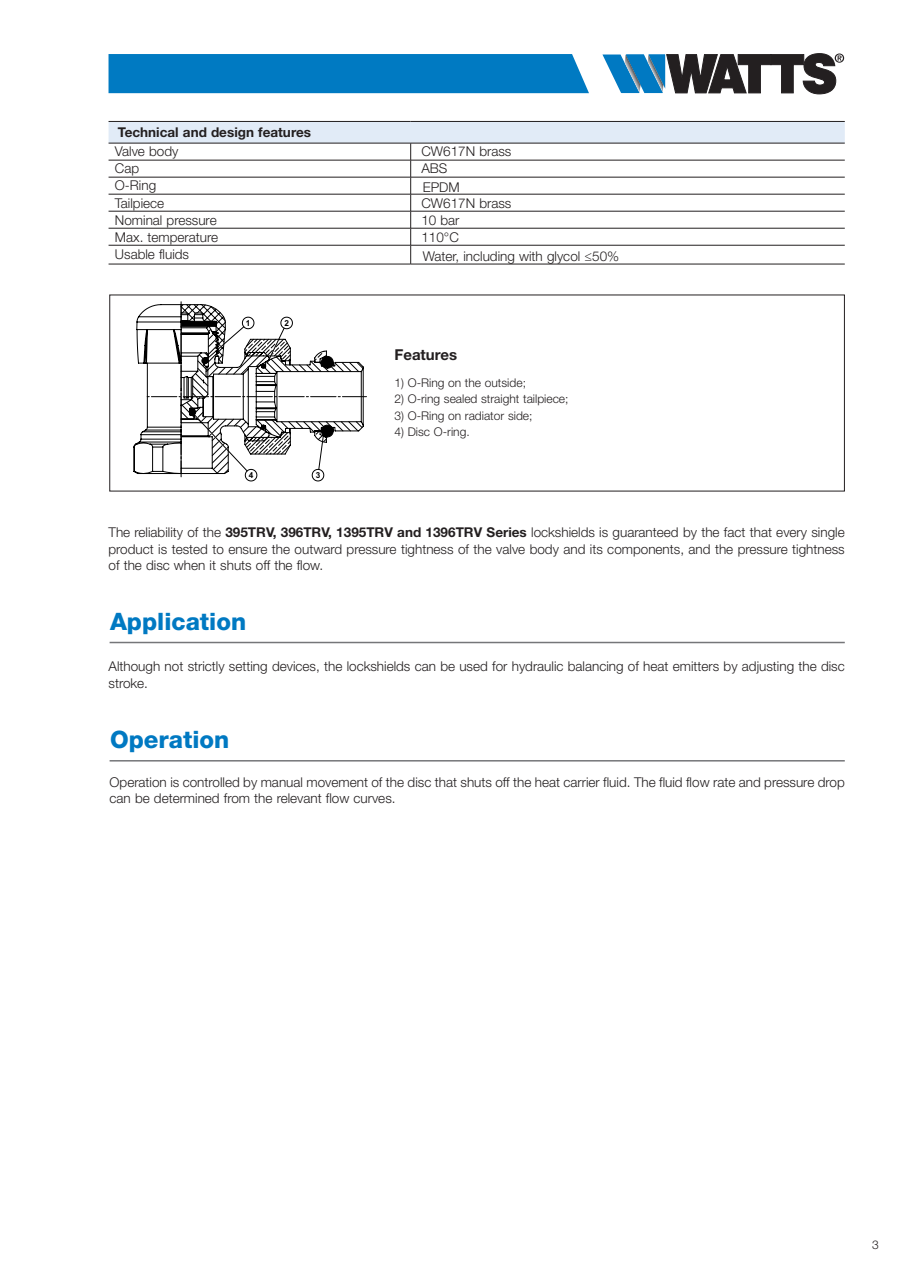
<style>
.page{position:relative;width:898px;height:1268px;background:#fff}
.page>*{position:absolute;margin:0;border:0;box-sizing:border-box;transform-origin:0 0}
.t1{font:800 24px "Helvetica Neue LT Std";color:#0079c2}
.t2{font:700 15px "Helvetica Neue LT Std";color:#231f20}
.t3{font:300 13.5px/16.5px "Helvetica Neue LT Std";color:#231f20}
.t4{font:700 13.5px "Helvetica Neue LT Std";color:#231f20}
.t5{font:300 12px "Helvetica Neue LT Std";color:#231f20}
.t6{font:700 8.25px "Arial MT Pro";color:#000}
.s1{font-weight:700}
</style>
<div class="page">
<svg style="left:602px;top:53px;width:241px;height:41px"></svg>
<div style="left:108px;top:54px;width:480px;height:39px;background:#007ac2"></div>
<hr style="left:108px;top:264px;width:302px;height:1px;background:#231f20">
<hr style="left:410px;top:264px;width:434px;height:1px;background:#231f20">
<svg style="left:108px;top:121px;width:736px;height:143px"></svg>
<svg style="left:133px;top:301px;width:233px;height:180px"></svg>
<hr style="left:109px;top:641px;width:735px;height:2px;background:#757679">
<hr style="left:109px;top:760px;width:735px;height:1px;background:#757679">
<p class="t4" style="left:118px;top:124px;width:194px">Technical and design features</p>
<p class="t3" style="left:115px;top:143px;width:65px">Valve body</p>
<p class="t3" style="left:421px;top:143px;width:91px">CW617N brass</p>
<p class="t3" style="left:115px;top:160px;width:26px">Cap</p>
<p class="t3" style="left:421px;top:160px;width:28px">ABS</p>
<p class="t3" style="left:115px;top:177px;width:43px">O-Ring</p>
<p class="t3" style="left:422px;top:179px;width:39px">EPDM</p>
<p class="t3" style="left:115px;top:194px;width:51px">Tailpiece</p>
<p class="t3" style="left:421px;top:194px;width:91px">CW617N brass</p>
<p class="t3" style="left:115px;top:211px;width:103px">Nominal pressure</p>
<p class="t3" style="left:421px;top:211px;width:40px">10 bar</p>
<p class="t3" style="left:115px;top:228px;width:105px">Max. temperature</p>
<p class="t3" style="left:421px;top:228px;width:39px">110°C</p>
<p class="t3" style="left:115px;top:246px;width:76px">Usable fluids</p>
<p class="t3" style="left:422px;top:248px;width:198px">Water, including with glycol ≤50%</p>
<p class="t6" style="left:246px;top:318px;width:6px">1</p>
<p class="t6" style="left:284px;top:318px;width:6px">2</p>
<p class="t6" style="left:248px;top:470px;width:6px">4</p>
<p class="t6" style="left:316px;top:470px;width:6px">3</p>
<p class="t2" style="left:394px;top:345px;width:64px">Features</p>
<p class="t5" style="left:394px;top:375px;width:133px">1) O-Ring on the outside;</p>
<p class="t5" style="left:394px;top:391px;width:175px">2) O-ring sealed straight tailpiece;</p>
<p class="t5" style="left:394px;top:408px;width:139px">3) O-Ring on radiator side;</p>
<p class="t5" style="left:394px;top:424px;width:77px">4) Disc O-ring.</p>
<p class="t3" style="left:108px;top:523px;width:737px;text-align:justify">The reliability of the <span class="s1">395TRV, 396TRV, 1395TRV and 1396TRV Series</span> lockshields is guaranteed by the fact that every single product is tested to ensure the outward pressure tightness of the valve body and its components, and the pressure tightness of the disc when it shuts off the flow.</p>
<h1 class="t1" style="left:110px;top:607px;width:138px">Application</h1>
<p class="t3" style="left:108px;top:658px;width:737px">Although not strictly setting devices, the lockshields can be used for hydraulic balancing of heat emitters by adjusting the disc stroke.</p>
<h1 class="t1" style="left:110px;top:725px;width:121px">Operation</h1>
<p class="t3" style="left:109px;top:773px;width:736px">Operation is controlled by manual movement of the disc that shuts off the heat carrier fluid. The fluid flow rate and pressure drop can be determined from the relevant flow curves.</p>
<p class="t5" style="left:871px;top:1236px;width:8px">3</p>
</div>
